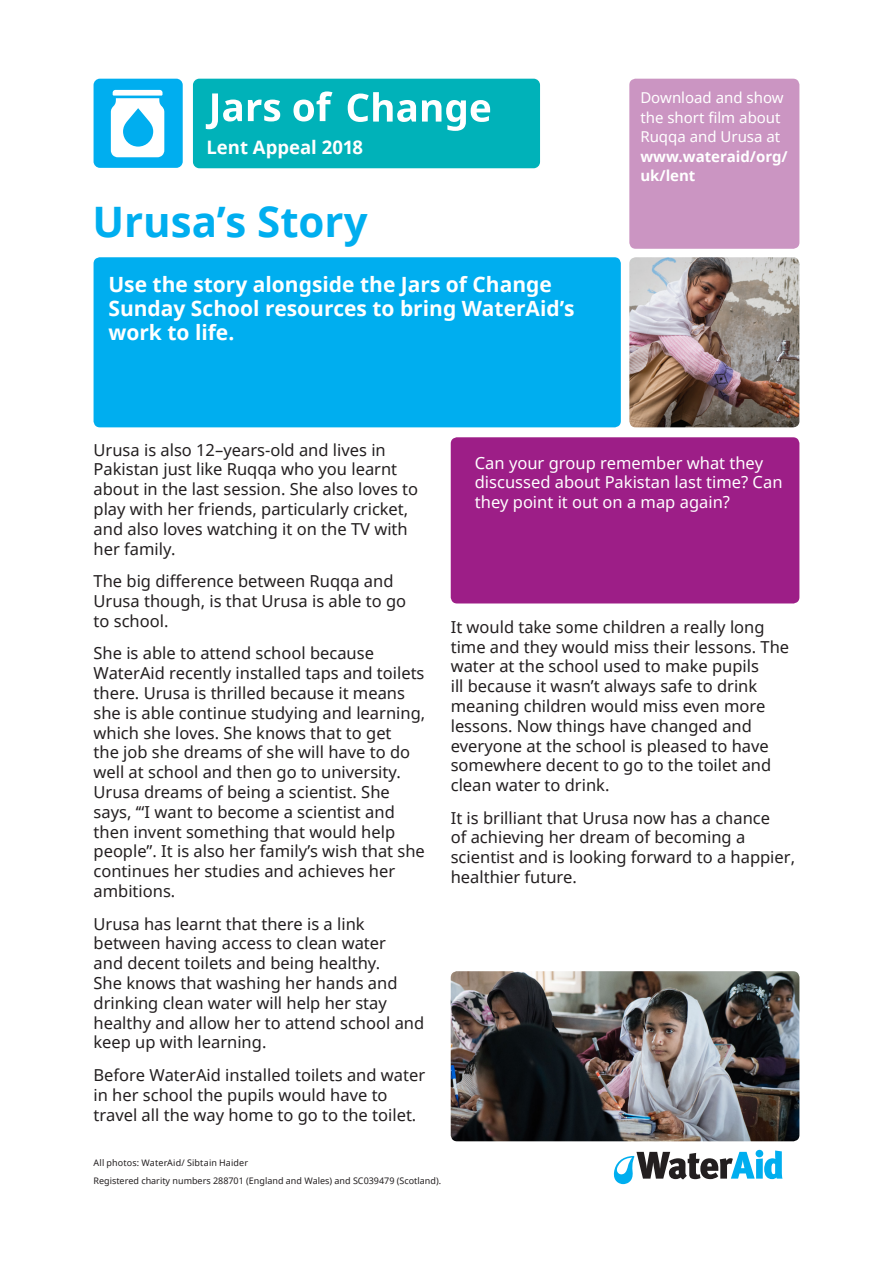
<style>
.page{position:relative;width:893px;height:1263px;background:#fff}
.page>*{position:absolute;margin:0;border:0;box-sizing:border-box;transform-origin:0 0}
.t1{font:700 42px "Noto Sans";color:#00aeef}
.t2{font:700 21px/24px "Noto Sans";color:#fff}
.t3{font:700 18.6px "Noto Sans";color:#fff}
.t4{font:16.5px/19.8px "Noto Sans";color:#231f20}
.t5{font:16.5px/19.5px "Noto Sans";color:#fff}
.t6{font:15px/19.5px "Noto Sans";color:#fff}
.t7{font:9px "Noto Sans";color:#231f20}
.s1{font-weight:700}
</style>
<div class="page">
<div style="left:94px;top:257px;width:527px;height:170px;background:#00aeef;border-radius:6px"></div>
<div style="left:451px;top:437px;width:348px;height:166px;background:#9d1e87;border-radius:6px"></div>
<img style="left:451px;top:971px;width:348px;height:170px">
<svg style="left:614px;top:1150px;width:168px;height:34px"></svg>
<div style="left:193px;top:79px;width:347px;height:89px;background:#00b2b9;border-radius:6px"></div>
<svg style="left:206px;top:93px;width:36px;height:36px"></svg>
<svg style="left:248px;top:100px;width:32px;height:21px"></svg>
<svg style="left:293px;top:91px;width:39px;height:30px"></svg>
<svg style="left:348px;top:92px;width:68px;height:30px"></svg>
<svg style="left:422px;top:100px;width:68px;height:31px"></svg>
<div style="left:94px;top:79px;width:89px;height:89px;background:#00aeef;border-radius:6px"></div>
<svg style="left:111px;top:90px;width:53px;height:67px"></svg>
<img style="left:629px;top:257px;width:170px;height:170px">
<div style="left:629px;top:79px;width:170px;height:170px;background:#cb95c2;border-radius:6px"></div>
<p class="t3" style="left:206px;top:134px;width:158px">Lent Appeal 2018</p>
<p class="t1" style="left:92px;top:192px;width:277px">Urusa’s Story</p>
<p class="t2" style="left:108px;top:272px;width:468px">Use the story alongside the Jars of Change<br>Sunday School resources to bring WaterAid’s work to life.</p>
<p class="t6" style="left:640px;top:88px;width:149px">Download and show the short film about<br>Ruqqa and Urusa at <span class="s1">www.wateraid/org/ uk/lent</span></p>
<p class="t4" style="left:94px;top:439px;width:326px">Urusa is also 12–years-old and lives in Pakistan just like Ruqqa who you learnt about in the last session. She also loves to play with her friends, particularly cricket, and also loves watching it on the TV with her family.</p>
<p class="t4" style="left:94px;top:571px;width:314px">The big difference between Ruqqa and<br>Urusa though, is that Urusa is able to go to school.</p>
<p class="t4" style="left:94px;top:643px;width:333px">She is able to attend school because WaterAid recently installed taps and toilets there. Urusa is thrilled because it means she is able continue studying and learning, which she loves. She knows that to get<br>the job she dreams of she will have to do well at school and then go to university.<br>Urusa dreams of being a scientist. She says, ‘“I want to become a scientist and then invent something that would help people”. It is also her family’s wish that she continues her studies and achieves her ambitions.</p>
<p class="t4" style="left:94px;top:913px;width:332px">Urusa has learnt that there is a link between having access to clean water<br>and decent toilets and being healthy.<br>She knows that washing her hands and drinking clean water will help her stay healthy and allow her to attend school and keep up with learning.</p>
<p class="t4" style="left:94px;top:1065px;width:333px">Before WaterAid installed toilets and water in her school the pupils would have to travel all the way home to go to the toilet.</p>
<p class="t5" style="left:475px;top:453px;width:309px">Can your group remember what they discussed about Pakistan last time? Can they point it out on a map again?</p>
<p class="t4" style="left:451px;top:616px;width:340px">It would take some children a really long time and they would miss their lessons. The water at the school used to make pupils<br>ill because it wasn’t always safe to drink meaning children would miss even more lessons. Now things have changed and everyone at the school is pleased to have somewhere decent to go to the toilet and clean water to drink.</p>
<p class="t4" style="left:451px;top:807px;width:346px">It is brilliant that Urusa now has a chance<br>of achieving her dream of becoming a scientist and is looking forward to a happier, healthier future.</p>
<p class="t7" style="left:94px;top:1157px;width:156px">All photos: WaterAid/ Sibtain Haider</p>
<p class="t7" style="left:94px;top:1175px;width:349px">Registered charity numbers 288701 (England and Wales) and SC039479 (Scotland).</p>
</div>
